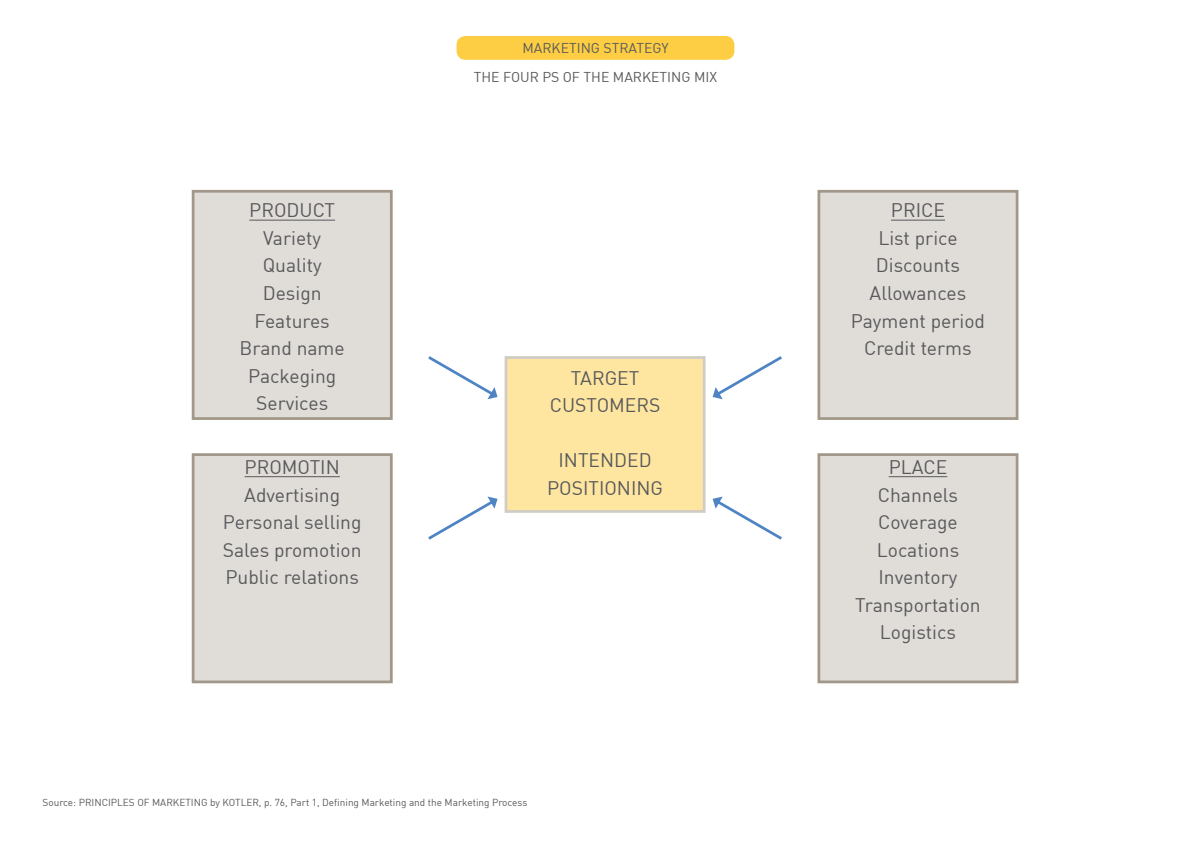
<style>
.page{position:relative;width:1191px;height:842px;background:#fff}
.page>*{position:absolute;margin:0;border:0;box-sizing:border-box;transform-origin:0 0}
.t1{font:19.2px/27.5px "DIN";color:#58595b;text-align:center}
.t2{font:14px/28.5px "DIN";color:#58595b;text-align:center}
.t3{font:10px "DIN";color:#58595b}
</style>
<div class="page">
<div style="left:456px;top:36px;width:278px;height:24px;background:#fdce43;border-radius:9px"></div>
<div style="left:504px;top:356px;width:201px;height:157px;background:#fee6a1;border:3px solid #a2988a"></div>
<div style="left:192px;top:190px;width:201px;height:230px;background:#e0dcd8;border:3px solid #a2988a"></div>
<hr style="left:249px;top:220px;width:86px;height:1px;background:#58595b">
<div style="left:192px;top:453px;width:201px;height:230px;background:#e0dcd8;border:3px solid #a2988a"></div>
<hr style="left:245px;top:476px;width:95px;height:1px;background:#58595b">
<svg style="left:428px;top:356px;width:69px;height:43px"></svg>
<svg style="left:428px;top:496px;width:69px;height:44px"></svg>
<svg style="left:712px;top:356px;width:70px;height:43px"></svg>
<svg style="left:712px;top:496px;width:70px;height:44px"></svg>
<div style="left:817px;top:190px;width:201px;height:230px;background:#e0dcd8;border:3px solid #a2988a"></div>
<hr style="left:891px;top:220px;width:54px;height:1px;background:#58595b">
<div style="left:817px;top:453px;width:201px;height:230px;background:#e0dcd8;border:3px solid #a2988a"></div>
<hr style="left:888px;top:476px;width:59px;height:1px;background:#58595b">
<p class="t1" style="left:240px;top:196px;width:107px">PRODUCT<br>Variety<br>Quality<br>Design<br>Features<br>Brand name<br>Packeging<br>Services</p>
<p class="t1" style="left:223px;top:453px;width:140px">PROMOTIN<br>Advertising<br>Personal selling<br>Sales promotion<br>Public relations</p>
<p class="t2" style="left:474px;top:34px;width:245px">MARKETING STRATEGY<br>THE FOUR PS OF THE MARKETING MIX</p>
<p class="t1" style="left:550px;top:364px;width:112px">TARGET<br>CUSTOMERS</p>
<p class="t1" style="left:547px;top:446px;width:118px">INTENDED<br>POSITIONING</p>
<p class="t3" style="left:43px;top:796px;width:486px">Source: PRINCIPLES OF MARKETING by KOTLER, p. 76, Part 1, Defining Marketing and the Marketing Process</p>
<p class="t1" style="left:851px;top:196px;width:136px">PRICE<br>List price<br>Discounts<br>Allowances<br>Payment period<br>Credit terms</p>
<p class="t1" style="left:855px;top:453px;width:127px">PLACE<br>Channels<br>Coverage<br>Locations<br>Inventory<br>Transportation<br>Logistics</p>
</div>
